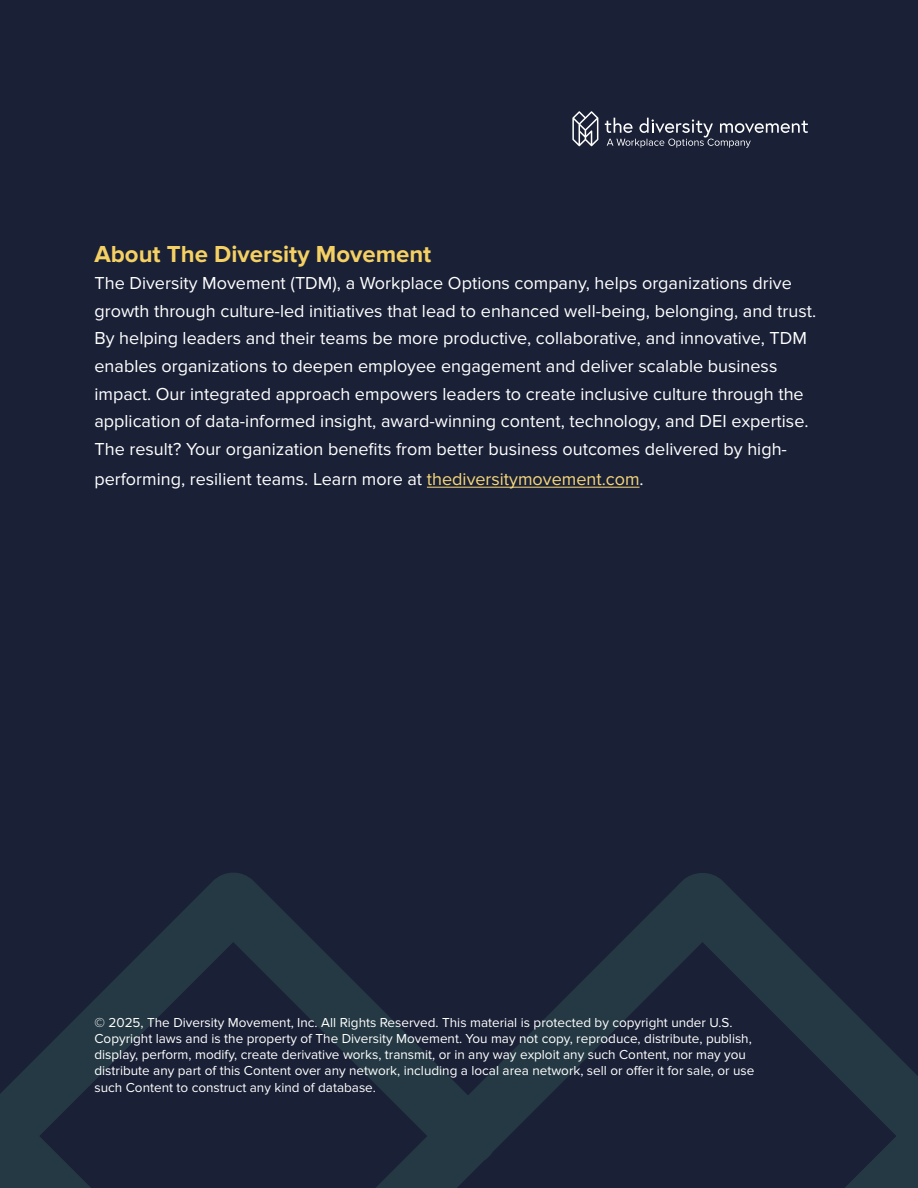
<style>
.page{position:relative;width:918px;height:1188px;background:#1a2036}
.page>*{position:absolute;margin:0;border:0;box-sizing:border-box;transform-origin:0 0}
.t1{font:700 24px "Proxima Nova";color:#f5d163}
.t2{font:18px/27.6px "Proxima Nova";color:#fff}
.t3{font:13.5px/16.2px "Proxima Nova";color:#fff}
.s1{color:#f7d87a}
</style>
<div class="page">
<svg style="left:0;top:873px;width:918px;height:315px"></svg>
<hr style="left:427px;top:487px;width:213px;height:1px;background:#f7d87a">
<svg style="left:605px;top:118px;width:203px;height:30px"></svg>
<svg style="left:572px;top:111px;width:26px;height:35px"></svg>
<h1 class="t1" style="left:94px;top:240px;width:338px">About The Diversity Movement</h1>
<p class="t2" style="left:94px;top:270px;width:723px">The Diversity Movement (TDM), a Workplace Options company, helps organizations drive growth through culture-led initiatives that lead to enhanced well-being, belonging, and trust.<br>By helping leaders and their teams be more productive, collaborative, and innovative, TDM enables organizations to deepen employee engagement and deliver scalable business impact. Our integrated approach empowers leaders to create inclusive culture through the application of data-informed insight, award-winning content, technology, and DEI expertise.<br>The result? Your organization benefits from better business outcomes delivered by high-</p>
<p class="t2" style="left:94px;top:465px;width:551px">performing, resilient teams. Learn more at <span class="s1">thediversitymovement.com</span>.</p>
<p class="t3" style="left:94px;top:1014px;width:661px">© 2025, The Diversity Movement, Inc. All Rights Reserved. This material is protected by copyright under U.S.<br>Copyright laws and is the property of The Diversity Movement. You may not copy, reproduce, distribute, publish, display, perform, modify, create derivative works, transmit, or in any way exploit any such Content, nor may you distribute any part of this Content over any network, including a local area network, sell or offer it for sale, or use such Content to construct any kind of database.</p>
</div>
